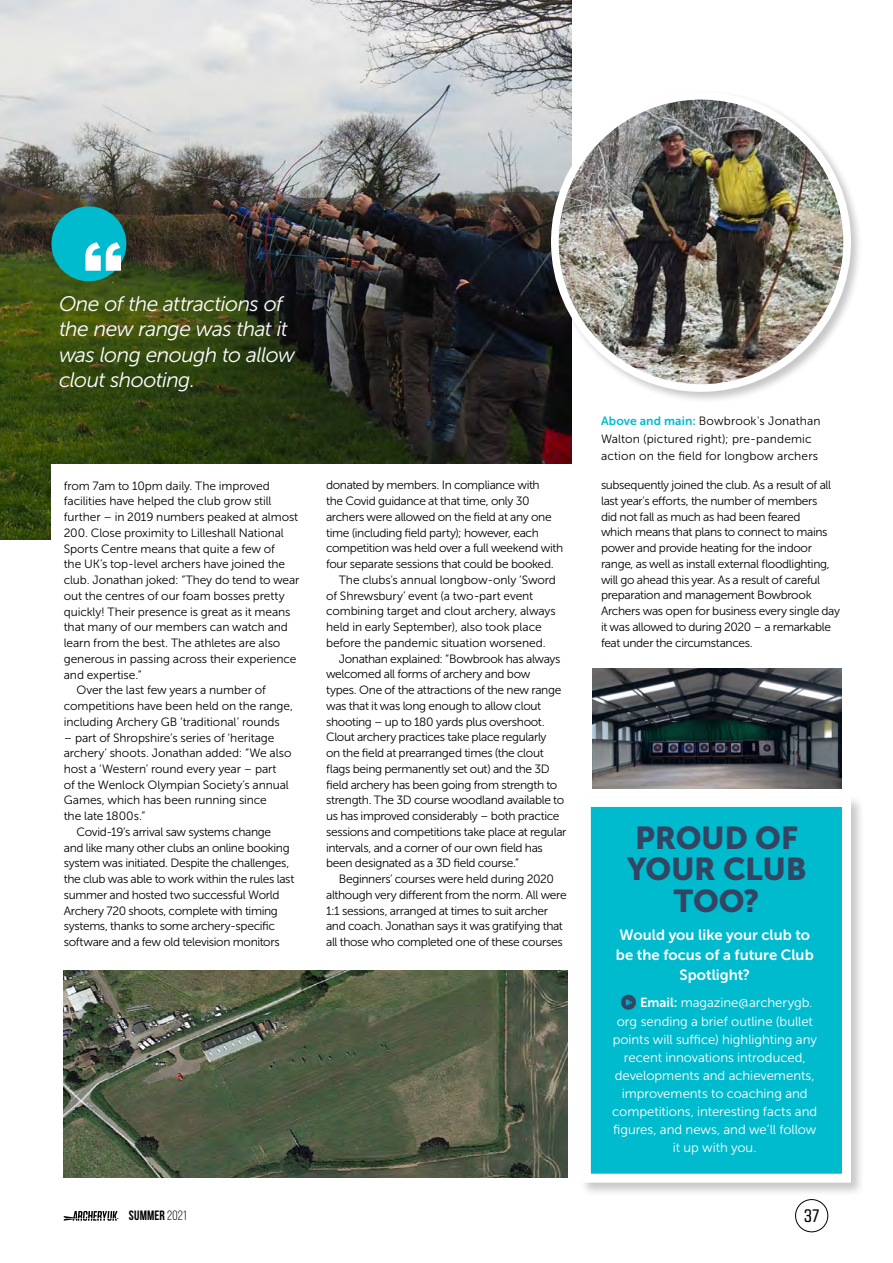
<style>
.page{position:relative;width:893px;height:1263px;background:#fff}
.page>*{position:absolute;margin:0;border:0;box-sizing:border-box;transform-origin:0 0}
.crosshead{font:31.5px/31.5px "Museo Sans 900";letter-spacing:-.005em;color:#324664;text-align:center}
.pull_quote{font:italic 21px/25.5px "Museo Sans 300";letter-spacing:-.03em;color:#fff}
.t1{font:18px "Revolution Gothic";color:#000}
.pull_quote-2{font:14.85px/19.6px "Museo Sans 700";color:#fff;text-align:center}
.t2{font:700 13.5px "Bebas Neue";letter-spacing:.01em;color:#000}
.pull_quote-3{font:13.2px/18px "Museo Sans 300";color:#fff;text-align:center}
.body_indent{font:12px/15.8px "Museo Sans 300";letter-spacing:-.025em;color:#000}
.body_indent-2{font:12px/15.8px "Museo Sans 300";letter-spacing:-.005em;color:#000}
.body_indent-3{font:12px/17.2px "Museo Sans 300";letter-spacing:.015em;color:#000}
.s1{font-family:"Museo Sans 700";color:#00bbce}
.s2{font-family:"Social Media Circled";font-size:14.85px;color:#324664}
.s3{font-family:"Museo Sans 700"}
.s4{font-weight:400}
</style>
<div class="page">
<div style="left:795px;top:1199px;width:33px;height:33px;border:1px solid #000;border-radius:50%"></div>
<svg style="left:64px;top:1211px;width:55px;height:10px"></svg>
<img style="left:0;top:0;width:571px;height:539px">
<img style="left:64px;top:970px;width:503px;height:207px">
<div style="left:549px;top:90px;width:314px;height:314px;background:#000;opacity:.22"></div>
<img style="left:555px;top:96px;width:292px;height:292px;border-radius:146px">
<div style="left:551px;top:92px;width:300px;height:300px;border:8px solid #fff;border-radius:50%"></div>
<div style="left:51px;top:464px;width:547px;height:191px;background:#fff"></div>
<div style="left:580px;top:796px;width:285px;height:401px;background:#000;opacity:.22"></div>
<div style="left:582px;top:798px;width:269px;height:385px;background:#00bbce;border:9px solid #fff"></div>
<div style="left:51px;top:206px;width:75px;height:75px;background:#00bbce;border-radius:50%"></div>
<svg style="left:85px;top:242px;width:36px;height:29px"></svg>
<img style="left:592px;top:668px;width:250px;height:121px">
<p class="pull_quote" style="left:59px;top:291px;width:237px">One of the attractions of the new range was that it was long enough to allow clout shooting.</p>
<p class="body_indent" style="left:64px;top:478px;width:237px">from 7am to 10pm daily. The improved facilities have helped the club grow still further – in 2019 numbers peaked at almost 200. Close proximity to Lilleshall National Sports Centre means that quite a few of<br>the UK’s top-level archers have joined the club. Jonathan joked: “They do tend to wear out the centres of our foam bosses pretty quickly! Their presence is great as it means that many of our members can watch and learn from the best. The athletes are also generous in passing across their experience and expertise.”</p>
<p class="body_indent-2" style="left:64px;top:682px;width:231px;text-indent:13px">Over the last few years a number of competitions have been held on the range, including Archery GB ‘traditional’ rounds</p>
<p class="body_indent-2" style="left:64px;top:729px;width:229px">– part of Shropshire’s series of ‘heritage archery’ shoots. Jonathan added: “We also host a ‘Western’ round every year – part<br>of the Wenlock Olympian Society’s annual Games, which has been running since<br>the late 1800s.”</p>
<p class="body_indent" style="left:64px;top:824px;width:232px;text-indent:13px">Covid-19’s arrival saw systems change<br>and like many other clubs an online booking system was initiated. Despite the challenges, the club was able to work within the rules last summer and hosted two successful World Archery 720 shoots, complete with timing systems, thanks to some archery-specific software and a few old television monitors</p>
<p class="body_indent" style="left:326px;top:477px;width:239px">donated by members. In compliance with<br>the Covid guidance at that time, only 30 archers were allowed on the field at any one time (including field party); however, each competition was held over a full weekend with four separate sessions that could be booked.</p>
<p class="body_indent" style="left:326px;top:572px;width:231px;text-indent:13px">The clubs’s annual longbow-only ‘Sword of Shrewsbury’ event (a two-part event combining target and clout archery, always held in early September), also took place before the pandemic situation worsened.</p>
<p class="body_indent" style="left:326px;top:651px;width:242px;text-indent:13px">Jonathan explained: “Bowbrook has always welcomed all forms of archery and bow<br>types. One of the attractions of the new range was that it was long enough to allow clout shooting – up to 180 yards plus overshoot.<br>Clout archery practices take place regularly<br>on the field at prearranged times (the clout flags being permanently set out) and the 3D field archery has been going from strength to strength. The 3D course woodland available to us has improved considerably – both practice sessions and competitions take place at regular intervals, and a corner of our own field has been designated as a 3D field course.”</p>
<p class="body_indent" style="left:326px;top:871px;width:242px;text-indent:13px">Beginners’ courses were held during 2020 although very different from the norm. All were 1:1 sessions, arranged at times to suit archer and coach. Jonathan says it was gratifying that all those who completed one of these courses</p>
<p class="body_indent-3" style="left:601px;top:413px;width:221px"><span class="s1">Above and main:</span> Bowbrook's Jonathan<br>Walton (pictured right); pre-pandemic action on the field for longbow archers</p>
<p class="body_indent" style="left:601px;top:477px;width:241px">subsequently joined the club. As a result of all last year's efforts, the number of members<br>did not fall as much as had been feared<br>which means that plans to connect to mains power and provide heating for the indoor range, as well as install external floodlighting, will go ahead this year. As a result of careful preparation and management Bowbrook Archers was open for business every single day it was allowed to during 2020 – a remarkable feat under the circumstances.</p>
<p class="crosshead" style="left:627px;top:822px;width:181px">PROUD OF<br>YOUR CLUB<br>TOO?</p>
<p class="pull_quote-2" style="left:616px;top:925px;width:199px">Would you like your club to be the focus of a future Club<br>Spotlight?</p>
<p class="pull_quote-3" style="left:617px;top:992px;width:198px;line-height:19.6px"><span class="s2">5</span> <span class="s3">Email:</span> magazine@archerygb. org sending a brief outline (bullet</p>
<p class="pull_quote-3" style="left:612px;top:1031px;width:207px">points will suffice) highlighting any recent innovations introduced, developments and achievements, improvements to coaching and competitions, interesting facts and figures, and news, and we’ll follow it up with you.</p>
<p class="t2" style="left:129px;top:1208px;width:59px">SUMMER <span class="s4">2021</span></p>
<h3 class="t1" style="left:804px;top:1206px;width:16px">37</h3>
</div>
